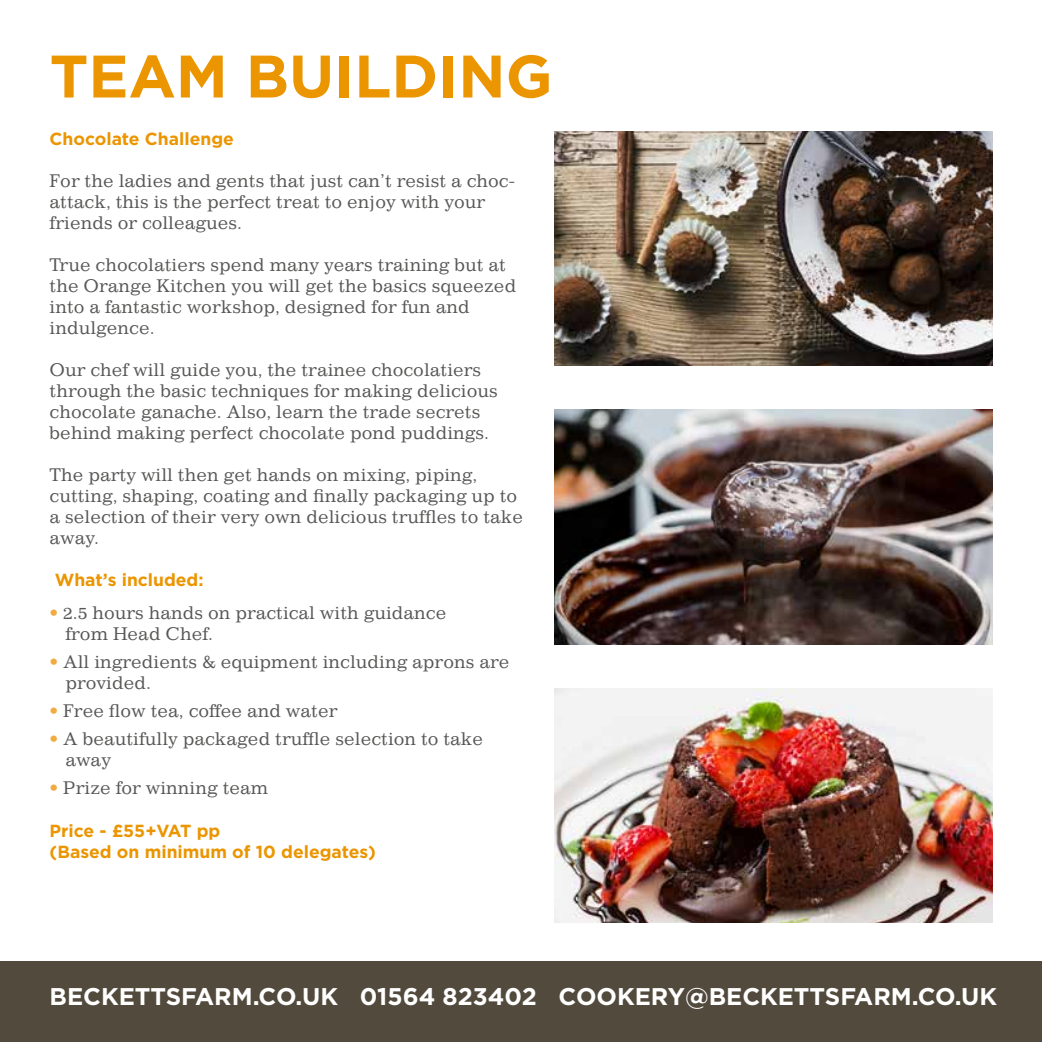
<style>
.page{position:relative;width:1042px;height:1042px;background:#fff}
.page>*{position:absolute;margin:0;border:0;box-sizing:border-box;transform-origin:0 0}
.t1{font:700 59.85px "Gotham";color:#eb9500}
.t2{font:700 24.15px "Gotham";color:#fff}
.t3{font:17.5px/21px "Impressum Std";color:#575756}
.t4{font:700 17.5px/21px "Gotham";color:#eb9500}
.s1{color:#f1ab40}
</style>
<div class="page">
<img style="left:554px;top:131px;width:438px;height:234px">
<img style="left:554px;top:410px;width:438px;height:234px">
<img style="left:554px;top:688px;width:438px;height:235px">
<div style="left:0;top:962px;width:1042px;height:80px;background:#524a3c"></div>
<h1 class="t1" style="left:50px;top:37px;width:504px">TEAM BUILDING</h1>
<p class="t4" style="left:50px;top:128px;width:186px">Chocolate Challenge</p>
<p class="t3" style="left:50px;top:170px;width:467px">For the ladies and gents that just can’t resist a choc&shy;attack, this is the perfect treat to enjoy with your friends or colleagues.</p>
<p class="t3" style="left:50px;top:254px;width:468px">True chocolatiers spend many years training but at the Orange Kitchen you will get the basics squeezed into a fantastic workshop, designed for fun and indulgence.</p>
<p class="t3" style="left:50px;top:359px;width:450px">Our chef will guide you, the trainee chocolatiers through the basic techniques for making delicious chocolate ganache. Also, learn the trade secrets behind making perfect chocolate pond puddings.</p>
<p class="t3" style="left:50px;top:464px;width:475px">The party will then get hands on mixing, piping, cutting, shaping, coating and finally packaging up to a selection of their very own delicious truffles to take away.</p>
<p class="t4" style="left:55px;top:569px;width:150px">What’s included:</p>
<p class="t3" style="left:65px;top:602px;width:382px;text-indent:-16px"><span class="s1">•</span> 2.5 hours hands on practical with guidance from Head Chef.</p>
<p class="t3" style="left:65px;top:651px;width:446px;text-indent:-16px"><span class="s1">•</span> All ingredients &amp; equipment including aprons are provided.</p>
<p class="t3" style="left:50px;top:700px;width:289px"><span class="s1">•</span> Free flow tea, coffee and water</p>
<p class="t3" style="left:65px;top:728px;width:419px;text-indent:-16px"><span class="s1">•</span> A beautifully packaged truffle selection to take away</p>
<p class="t3" style="left:50px;top:777px;width:220px"><span class="s1">•</span> Prize for winning team</p>
<p class="t4" style="left:50px;top:819px;width:328px">Price - £55+VAT pp<br>(Based on minimum of 10 delegates)</p>
<h2 class="t2" style="left:50px;top:980px;width:949px">BECKETTSFARM.CO.UK 01564 823402 COOKERY@BECKETTSFARM.CO.UK</h2>
</div>
